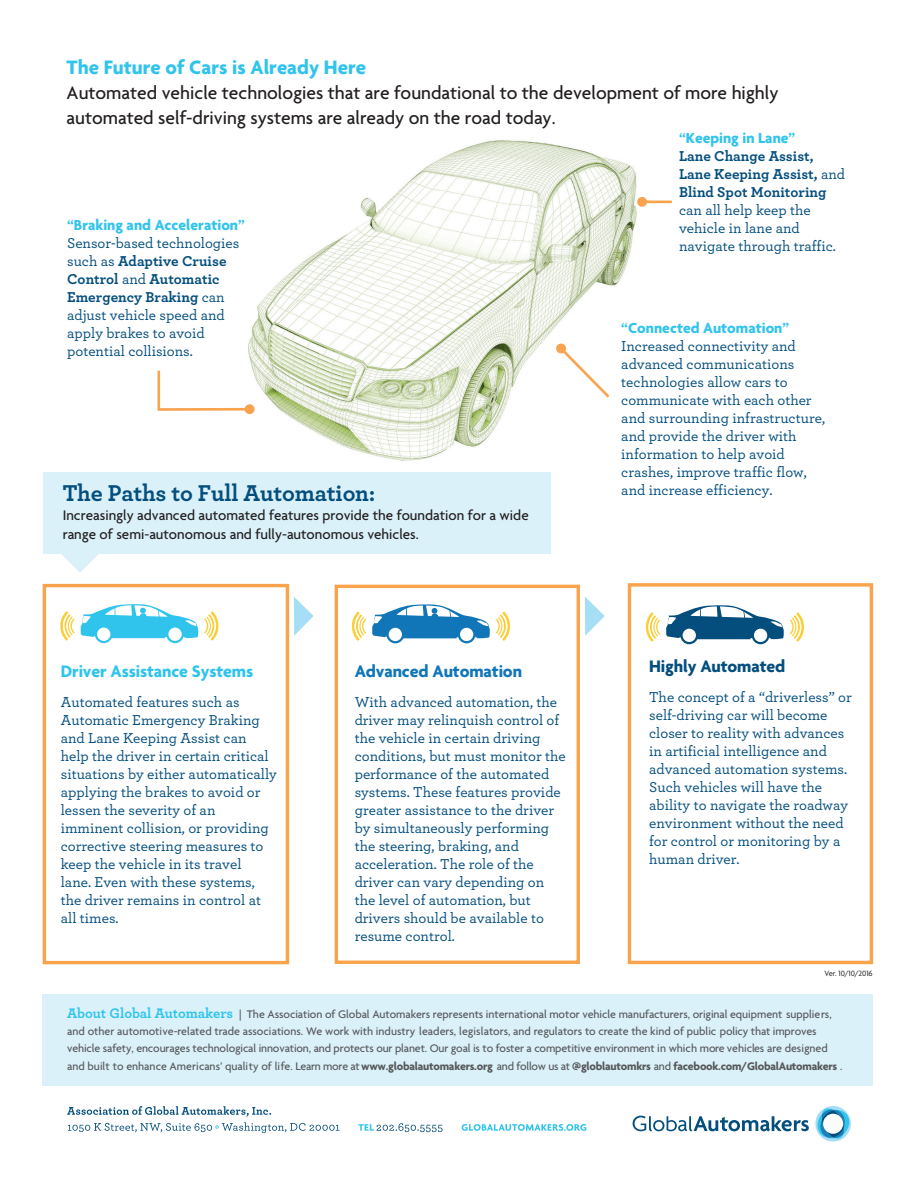
<style>
.page{position:relative;width:918px;height:1187px;background:#fff}
.page>*{position:absolute;margin:0;border:0;box-sizing:border-box;transform-origin:0 0}
.t1{font:700 24px "Archer";letter-spacing:-.005em;color:#044e7d}
.t2{font:700 21px "Agenda";color:#30c4ed}
.t3{font:500 19.5px/24.8px "Agenda";color:#231f20}
.t4{font:700 18px "Agenda";letter-spacing:-.005em;color:#30c4ed}
.t5{font:700 18px "Agenda";letter-spacing:-.005em;color:#1076b8}
.t6{font:700 18px "Agenda";letter-spacing:-.005em;color:#044e7d}
.t7{font:700 15.75px "Agenda";color:#30c4ed}
.t8{font:500 15px/18px "Archer";color:#044e7d}
.t9{font:500 15px/18.8px "Agenda";color:#231f20}
.t10{font:700 15px/18px "Archer";color:#044e7d}
.t11{font:500 11.85px/17.2px "Agenda";letter-spacing:-.005em;color:#58595b}
.t12{font:8.25px "Agenda";color:#231f20}
.s1{font-weight:700}
.s2{font-weight:500}
.s3{font-family:"Archer";font-weight:700;font-size:14.55px;color:#30c4ed}
</style>
<div class="page">
<img style="left:245px;top:140px;width:408px;height:321px">
<div style="left:335px;top:584px;width:245px;height:380px;background:#fff;border:3px solid #f9a34d"></div>
<div style="left:628px;top:583px;width:245px;height:381px;background:#fff;border:3px solid #f9a34d"></div>
<div style="left:43px;top:584px;width:246px;height:380px;background:#fff;border:3px solid #f9a34d"></div>
<svg style="left:294px;top:597px;width:20px;height:39px"></svg>
<svg style="left:585px;top:597px;width:20px;height:39px"></svg>
<svg style="left:351px;top:604px;width:159px;height:39px"></svg>
<svg style="left:157px;top:368px;width:96px;height:44px"></svg>
<div style="left:245px;top:404px;width:10px;height:10px;background:#f9a34e;border-radius:50%"></div>
<hr style="left:642px;top:200px;width:30px;height:3px;background:#f9a34e">
<div style="left:637px;top:197px;width:10px;height:10px;background:#f9a34e;border-radius:50%"></div>
<svg style="left:556px;top:343px;width:56px;height:57px"></svg>
<svg style="left:60px;top:553px;width:40px;height:19px"></svg>
<div style="left:43px;top:472px;width:508px;height:81px;background:#daf1fa"></div>
<svg style="left:645px;top:605px;width:159px;height:39px"></svg>
<svg style="left:60px;top:604px;width:159px;height:39px"></svg>
<svg style="left:815px;top:1106px;width:36px;height:35px"></svg>
<svg style="left:633px;top:1115px;width:176px;height:16px"></svg>
<div style="left:42px;top:993px;width:831px;height:92px;background:#daf1fa"></div>
<svg style="left:67px;top:1106px;width:204px;height:10px"></svg>
<svg style="left:68px;top:1122px;width:271px;height:11px"></svg>
<svg style="left:358px;top:1123px;width:85px;height:9px"></svg>
<svg style="left:462px;top:1124px;width:124px;height:6px"></svg>
<h2 class="t2" style="left:67px;top:55px;width:301px">The Future of Cars is Already Here</h2>
<h3 class="t3" style="left:67px;top:80px;width:713px">Automated vehicle technologies that are foundational to the development of more highly automated self-driving systems are already on the road today.</h3>
<p class="t7" style="left:67px;top:215px;width:179px">“Braking and Acceleration”</p>
<p class="t8" style="left:67px;top:234px;width:174px">Sensor-based technologies such as <span class="s1">Adaptive Cruise<br>Control</span> and <span class="s1">Automatic<br>Emergency Braking</span> can adjust vehicle speed and apply brakes to avoid potential collisions.</p>
<h1 class="t1" style="left:63px;top:474px;width:314px">The Paths to Full Automation:</h1>
<p class="t9" style="left:63px;top:505px;width:468px">Increasingly advanced automated features provide the foundation for a wide range of semi-autonomous and fully-autonomous vehicles.</p>
<p class="t4" style="left:61px;top:660px;width:194px">Driver Assistance Systems</p>
<p class="t8" style="left:61px;top:692px;width:218px">Automated features such as<br>Automatic Emergency Braking and Lane Keeping Assist can help the driver in certain critical situations by either automatically applying the brakes to avoid or lessen the severity of an imminent collision, or providing corrective steering measures to keep the vehicle in its travel<br>lane. Even with these systems, the driver remains in control at all times.</p>
<p class="t5" style="left:355px;top:660px;width:169px">Advanced Automation</p>
<p class="t8" style="left:355px;top:692px;width:213px">With advanced automation, the driver may relinquish control of the vehicle in certain driving conditions, but must monitor the performance of the automated systems. These features provide greater assistance to the driver by simultaneously performing the steering, braking, and acceleration. The role of the driver can vary depending on the level of automation, but drivers should be available to resume control.</p>
<p class="t7" style="left:679px;top:128px;width:118px">“Keeping in Lane”</p>
<p class="t10" style="left:679px;top:146px;width:168px">Lane Change Assist,<br>Lane Keeping Assist, <span class="s2">and<br></span>Blind Spot Monitoring</p>
<p class="t8" style="left:679px;top:201px;width:158px">can all help keep the vehicle in lane and navigate through traffic.</p>
<p class="t7" style="left:621px;top:318px;width:169px">“Connected Automation”</p>
<p class="t8" style="left:621px;top:336px;width:205px">Increased connectivity and advanced communications technologies allow cars to communicate with each other and surrounding infrastructure, and provide the driver with information to help avoid crashes, improve traffic flow, and increase efficiency.</p>
<p class="t6" style="left:649px;top:655px;width:138px">Highly Automated</p>
<p class="t8" style="left:649px;top:687px;width:204px">The concept of a “driverless” or self-driving car will become closer to reality with advances in artificial intelligence and advanced automation systems.<br>Such vehicles will have the ability to navigate the roadway environment without the need for control or monitoring by a human driver.</p>
<p class="t12" style="left:824px;top:968px;width:50px">Ver. 10/10/2016</p>
<p class="t11" style="left:67px;top:1005px;width:777px"><span class="s3">About Global Automakers</span> | The Association of Global Automakers represents international motor vehicle manufacturers, original equipment suppliers, and other automotive-related trade associations. We work with industry leaders, legislators, and regulators to create the kind of public policy that improves vehicle safety, encourages technological innovation, and protects our planet. Our goal is to foster a competitive environment in which more vehicles are designed and built to enhance Americans’ quality of life. Learn more at<span class="s1">www.globalautomakers.org</span> and follow us at <span class="s1">@globlautomkrs</span> and <span class="s1">facebook.com/GlobalAutomakers</span> .</p>
</div>
